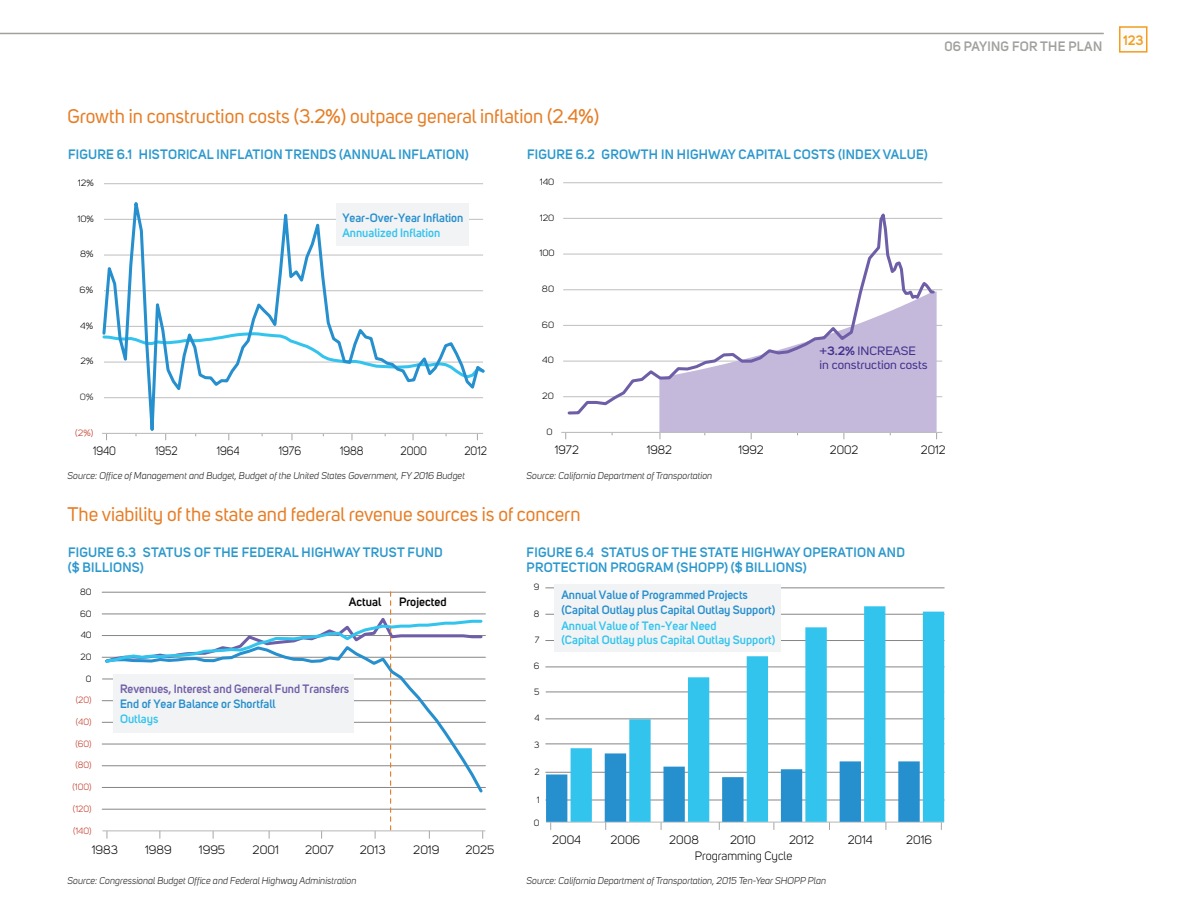
<style>
.page{position:relative;width:1188px;height:918px;background:#fff}
.page>*{position:absolute;margin:0;border:0;box-sizing:border-box;transform-origin:0 0}
.QuoteStatement{font:19.5px "Uni Sans";color:#e67d25}
.t1{font:600 13.5px/15px "Uni Sans";letter-spacing:.02em;color:#2b98cd}
.t2{font:600 13.5px "Uni Sans";letter-spacing:.02em;color:#a1a09d}
.Pg_num{font:600 13.5px "Uni Sans";color:#f49d1d}
.t3{font:600 12px/15.3px "Uni Sans";color:#268fce}
.t4{font:12px "Uni Sans";color:#050504}
.t5{font:600 12px/15.3px "Uni Sans";color:#6e5ea8}
.t6{font:600 12px/14.4px "Uni Sans";color:#33c4ee}
.t7{font:12px/13.5px "Uni Sans";color:#412f8d;scale:1.09 1}
.t8{font:12px "Uni Sans";color:#050504;scale:.9 1}
.t9{font:600 12px "Uni Sans";color:#050504}
.Source{font:italic 9.75px "Uni Sans";color:#231f20}
.t10{font:9px "Uni Sans";color:#050504;scale:1.09 1}
.t11{font:9px "Uni Sans";color:#c23826}
.t12{font:9px "Uni Sans";color:#050504}
.t13{font:9px "Uni Sans";color:#c23826;scale:1.09 1}
.t14{font:9px "Uni Sans";color:#231f20;scale:1.09 1}
.s1{color:#33c4ee}
.s2{font-weight:600}
.s3{color:#268fce}
</style>
<div class="page">
<div style="left:1120px;top:27px;width:27px;height:25px;background:#fcfcfb"></div>
<div style="left:1119px;top:26px;width:29px;height:27px;border:2px solid #f49d1d"></div>
<hr style="left:0;top:33px;width:1104px;height:1px;background:#a1a09d">
<svg style="left:102px;top:183px;width:383px;height:258px"></svg>
<div style="left:336px;top:204px;width:132px;height:42px;background:#f2f3f4"></div>
<hr style="left:563px;top:182px;width:379px;height:1px;background:#bfbebe">
<hr style="left:563px;top:218px;width:379px;height:1px;background:#bfbebe">
<hr style="left:563px;top:254px;width:379px;height:1px;background:#bfbebe">
<hr style="left:563px;top:289px;width:379px;height:1px;background:#bfbebe">
<hr style="left:563px;top:325px;width:379px;height:1px;background:#bfbebe">
<hr style="left:563px;top:361px;width:379px;height:1px;background:#bfbebe">
<hr style="left:563px;top:396px;width:379px;height:1px;background:#bfbebe">
<svg style="left:566px;top:213px;width:371px;height:202px"></svg>
<svg style="left:659px;top:291px;width:278px;height:148px"></svg>
<hr style="left:561px;top:432px;width:381px;height:1px;background:#bfbebe">
<hr style="left:102px;top:787px;width:383px;height:1px;background:#878686">
<hr style="left:102px;top:765px;width:383px;height:1px;background:#878686">
<hr style="left:102px;top:744px;width:383px;height:1px;background:#878686">
<hr style="left:102px;top:722px;width:383px;height:1px;background:#878686">
<hr style="left:102px;top:700px;width:383px;height:1px;background:#878686">
<hr style="left:102px;top:679px;width:383px;height:1px;background:#878686">
<hr style="left:102px;top:635px;width:383px;height:1px;background:#878686">
<hr style="left:102px;top:657px;width:383px;height:1px;background:#878686">
<hr style="left:102px;top:809px;width:383px;height:1px;background:#878686">
<hr style="left:102px;top:614px;width:383px;height:1px;background:#878686">
<hr style="left:102px;top:592px;width:383px;height:1px;background:#878686">
<hr style="left:102px;top:830px;width:383px;height:1px;background:#bfbebe">
<svg style="left:103px;top:592px;width:381px;height:247px"></svg>
<div style="left:113px;top:674px;width:241px;height:59px;background:#f2f3f4"></div>
<hr style="left:546px;top:744px;width:398px;height:1px;background:#878686">
<hr style="left:546px;top:718px;width:398px;height:1px;background:#878686">
<hr style="left:546px;top:692px;width:398px;height:1px;background:#878686">
<hr style="left:546px;top:640px;width:398px;height:1px;background:#878686">
<hr style="left:546px;top:667px;width:398px;height:1px;background:#878686">
<hr style="left:546px;top:614px;width:398px;height:1px;background:#878686">
<hr style="left:546px;top:587px;width:398px;height:1px;background:#878686">
<hr style="left:546px;top:822px;width:398px;height:1px;background:#bfbebe">
<svg style="left:546px;top:753px;width:374px;height:77px"></svg>
<svg style="left:571px;top:606px;width:373px;height:216px"></svg>
<div style="left:555px;top:584px;width:226px;height:67px;background:#f2f3f4"></div>
<h2 class="t2" style="left:945px;top:36px;width:159px">06 PAYING FOR THE PLAN</h2>
<p class="Pg_num" style="left:1123px;top:30px;width:22px">123</p>
<p class="QuoteStatement" style="left:68px;top:105px;width:533px">Growth in construction costs (3.2%) outpace general inflation (2.4%)</p>
<p class="t1" style="left:68px;top:146px;width:17px">Figure</p>
<p class="t1" style="left:117px;top:146px;width:353px">6.1 HISTORICAL INFLATION TRENDS (ANNUAL INFLATION)</p>
<p class="t1" style="left:527px;top:146px;width:17px">Figure</p>
<p class="t1" style="left:576px;top:146px;width:354px">6.2 GROWTH IN HIGHWAY CAPITAL COSTS (INDEX VALUE)</p>
<p class="t10" style="left:78px;top:178px;width:16px">12%</p>
<p class="t10" style="left:540px;top:177px;width:15px">140</p>
<p class="t10" style="left:77px;top:213px;width:17px">10%</p>
<p class="t3" style="left:342px;top:209px;width:123px">Year-Over-Year Inflation<br><span class="s1">Annualized Inflation</span></p>
<p class="t10" style="left:540px;top:212px;width:15px">120</p>
<p class="t10" style="left:80px;top:249px;width:14px">8%</p>
<p class="t10" style="left:539px;top:248px;width:16px">100</p>
<p class="t10" style="left:80px;top:285px;width:14px">6%</p>
<p class="t10" style="left:542px;top:284px;width:13px">80</p>
<p class="t10" style="left:80px;top:320px;width:13px">4%</p>
<p class="t10" style="left:542px;top:319px;width:13px">60</p>
<p class="t10" style="left:81px;top:356px;width:13px">2%</p>
<p class="t10" style="left:542px;top:355px;width:12px">40</p>
<p class="t7" style="left:819px;top:344px;width:101px">+<span class="s2">3.2%</span> INCREASE in construction costs</p>
<p class="t14" style="left:80px;top:392px;width:14px">0%</p>
<p class="t10" style="left:542px;top:391px;width:12px">20</p>
<p class="t13" style="left:75px;top:427px;width:18px">(2%)</p>
<p class="t10" style="left:547px;top:426px;width:7px">0</p>
<p class="t8" style="left:93px;top:444px;width:27px">1940</p>
<p class="t8" style="left:155px;top:444px;width:27px">1952</p>
<p class="t8" style="left:217px;top:444px;width:27px">1964</p>
<p class="t8" style="left:279px;top:444px;width:26px">1976</p>
<p class="t8" style="left:340px;top:444px;width:28px">1988</p>
<p class="t8" style="left:400px;top:444px;width:31px">2000</p>
<p class="t8" style="left:464px;top:444px;width:26px">2012</p>
<p class="t4" style="left:555px;top:443px;width:25px">1972</p>
<p class="t4" style="left:647px;top:443px;width:27px">1982</p>
<p class="t4" style="left:739px;top:443px;width:27px">1992</p>
<p class="t4" style="left:830px;top:443px;width:30px">2002</p>
<p class="t4" style="left:921px;top:443px;width:26px">2012</p>
<p class="Source" style="left:68px;top:470px;width:399px">Source: Office of Management and Budget, Budget of the United States Government, FY 2016 Budget</p>
<p class="Source" style="left:526px;top:470px;width:187px">Source: California Department of Transportation</p>
<p class="QuoteStatement" style="left:68px;top:503px;width:515px">The viability of the state and federal revenue sources is of concern</p>
<p class="t1" style="left:68px;top:544px;width:376px;text-indent:49px">6.3 STATUS OF THE FEDERAL HIGHWAY TRUST FUND ($ BILLIONS)</p>
<p class="t1" style="left:68px;top:544px;width:17px">Figure</p>
<p class="t12" style="left:80px;top:587px;width:13px">80</p>
<p class="t12" style="left:80px;top:608px;width:13px">60</p>
<p class="t12" style="left:81px;top:630px;width:12px">40</p>
<p class="t12" style="left:81px;top:652px;width:13px">20</p>
<p class="t12" style="left:86px;top:673px;width:7px">0</p>
<p class="t11" style="left:76px;top:695px;width:17px">(20)</p>
<p class="t11" style="left:76px;top:717px;width:17px">(40)</p>
<p class="t11" style="left:75px;top:738px;width:18px">(60)</p>
<p class="t11" style="left:75px;top:760px;width:18px">(80)</p>
<p class="t11" style="left:73px;top:782px;width:21px">(100)</p>
<p class="t11" style="left:73px;top:804px;width:20px">(120)</p>
<p class="t11" style="left:73px;top:825px;width:20px">(140)</p>
<p class="t9" style="left:349px;top:593px;width:34px">Actual</p>
<p class="t9" style="left:399px;top:593px;width:49px">Projected</p>
<p class="t5" style="left:120px;top:680px;width:231px">Revenues, Interest and General Fund Transfers<br><span class="s3">End of Year Balance or Shortfall<br></span><span class="s1">Outlays</span></p>
<p class="t4" style="left:92px;top:843px;width:28px">1983</p>
<p class="t4" style="left:145px;top:843px;width:28px;rotate:-1deg">1989</p>
<p class="t4" style="left:199px;top:843px;width:28px">1995</p>
<p class="t4" style="left:253px;top:843px;width:28px">2001</p>
<p class="t4" style="left:305px;top:843px;width:30px">2007</p>
<p class="t4" style="left:360px;top:843px;width:27px">2013</p>
<p class="t4" style="left:413px;top:843px;width:28px">2019</p>
<p class="t4" style="left:466px;top:843px;width:31px">2025</p>
<p class="Source" style="left:68px;top:875px;width:290px">Source: Congressional Budget Office and Federal Highway Administration</p>
<p class="t1" style="left:527px;top:544px;width:380px;text-indent:49px">6.4 STATUS OF THE STATE HIGHWAY OPERATION AND<br>PROTECTION PROGRAM (SHOPP) ($ BILLIONS)</p>
<p class="t1" style="left:527px;top:544px;width:17px">Figure</p>
<p class="t12" style="left:534px;top:581px;width:7px">9</p>
<p class="t12" style="left:534px;top:609px;width:7px">8</p>
<p class="t12" style="left:535px;top:635px;width:6px">7</p>
<p class="t12" style="left:534px;top:661px;width:7px">6</p>
<p class="t12" style="left:534px;top:687px;width:7px">5</p>
<p class="t12" style="left:534px;top:713px;width:7px">4</p>
<p class="t12" style="left:534px;top:739px;width:7px">3</p>
<p class="t12" style="left:534px;top:767px;width:7px">2</p>
<p class="t12" style="left:537px;top:795px;width:4px">1</p>
<p class="t12" style="left:534px;top:818px;width:7px">0</p>
<p class="t3" style="left:561px;top:587px;width:215px;line-height:14.4px">Annual Value of Programmed Projects (Capital Outlay plus Capital Outlay Support)</p>
<p class="t6" style="left:561px;top:617px;width:215px">Annual Value of Ten-Year Need<br>(Capital Outlay plus Capital Outlay Support)</p>
<p class="t4" style="left:552px;top:833px;width:30px">2004</p>
<p class="t4" style="left:611px;top:833px;width:31px">2006</p>
<p class="t4" style="left:669px;top:833px;width:31px">2008</p>
<p class="t4" style="left:730px;top:833px;width:27px">2010</p>
<p class="t4" style="left:789px;top:833px;width:27px">2012</p>
<p class="t4" style="left:848px;top:833px;width:27px">2014</p>
<p class="t4" style="left:906px;top:833px;width:27px">2016</p>
<p class="t4" style="left:695px;top:849px;width:99px">Programming Cycle</p>
<p class="Source" style="left:526px;top:875px;width:301px">Source: California Department of Transportation, 2015 Ten-Year SHOPP Plan</p>
</div>
